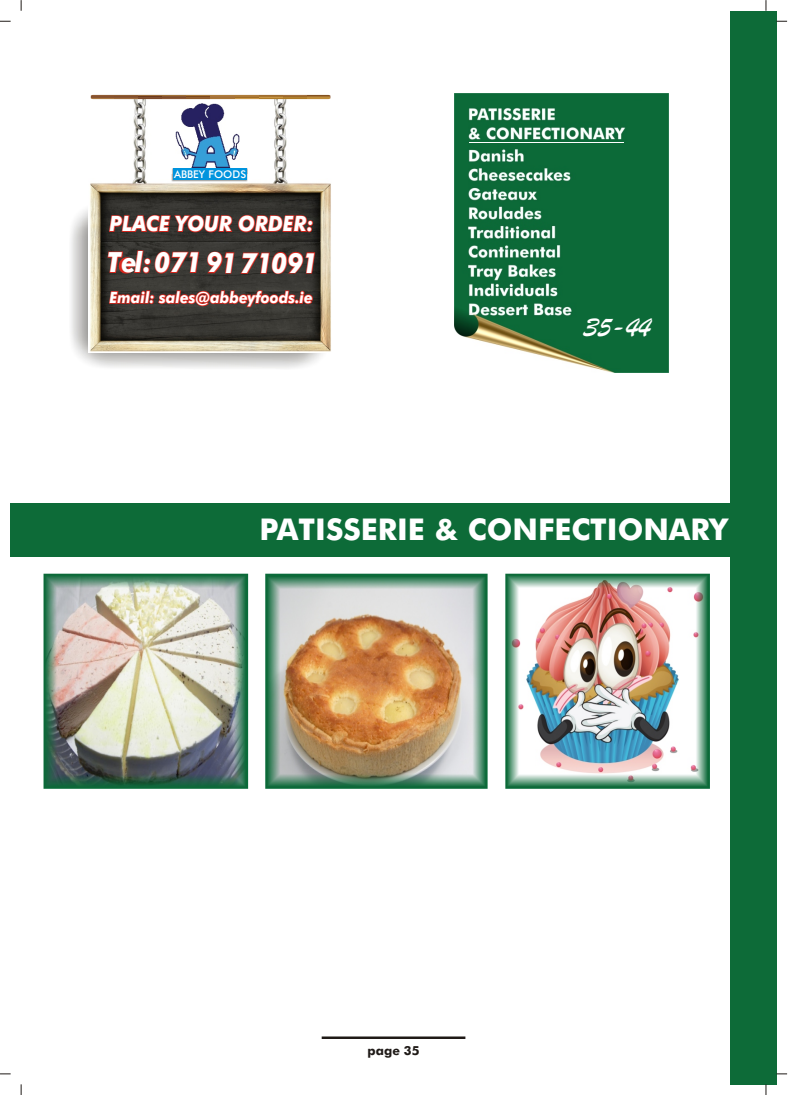
<style>
.page{position:relative;width:788px;height:1095px;background:#fff}
.page>*{position:absolute;margin:0;border:0;box-sizing:border-box;transform-origin:0 0}
.t1{font:700 30px "Futura Md BT";color:#fff}
.t2{font:italic 29px "Brush Script";color:#fff}
.t3{font:italic 700 27.75px "Futura Md BT";color:#fff;scale:.93 1}
.t4{font:italic 700 21.12px "Futura Md BT";color:#fff;scale:.93 1}
.t5{font:italic 700 15.62px "Futura Md BT";color:#fff;scale:.93 1}
.t6{font:700 12.5px "Futura Md BT";color:#1f1a17}
.t7{font:10.62px "Futura Md BT";color:#fff}
</style>
<div class="page">
<div style="left:11px;top:504px;width:754px;height:53px;background:#0d6b38"></div>
<div style="left:730px;top:11px;width:46px;height:1073px;background:#0d6b38"></div>
<hr style="left:321px;top:1036px;width:144px;height:3px;background:#1f1a17">
<img style="left:45px;top:574px;width:202px;height:213px">
<img style="left:266px;top:575px;width:220px;height:213px">
<img style="left:506px;top:575px;width:202px;height:213px">
<img style="left:89px;top:99px;width:242px;height:253px">
<svg style="left:109px;top:290px;width:204px;height:17px;background:#8e2e27"></svg>
<svg style="left:107px;top:250px;width:208px;height:24px;background:#8a2e27"></svg>
<svg style="left:109px;top:215px;width:204px;height:17px;background:#a52a22"></svg>
<img style="left:175px;top:104px;width:64px;height:64px">
<img style="left:171px;top:169px;width:76px;height:13px">
<div style="left:173px;top:168px;width:74px;height:11px;background:#0094de"></div>
<svg style="left:91px;top:95px;width:239px;height:4px"></svg>
<img style="left:454px;top:93px;width:214px;height:279px">
<hr style="left:469px;top:142px;width:154px;height:1px;background:#fff">
<p class="t7" style="left:174px;top:170px;width:74px">ABBEY FOODS</p>
<h3 class="t4" style="left:109px;top:215px;width:221px">PLACE YOUR ORDER:</h3>
<h3 class="t3" style="left:107px;top:251px;width:228px">Tel: 071 9171091</h3>
<p class="t5" style="left:110px;top:291px;width:220px">Email: sales@abbeyfoods.ie</p>
<h2 class="t2" style="left:584px;top:319px;width:68px">35-44</h2>
<h1 class="t1" style="left:259px;top:517px;width:470px">PATISSERIE &amp; CONFECTIONARY</h1>
<p class="t6" style="left:367px;top:1045px;width:53px">page 35</p>
</div>
